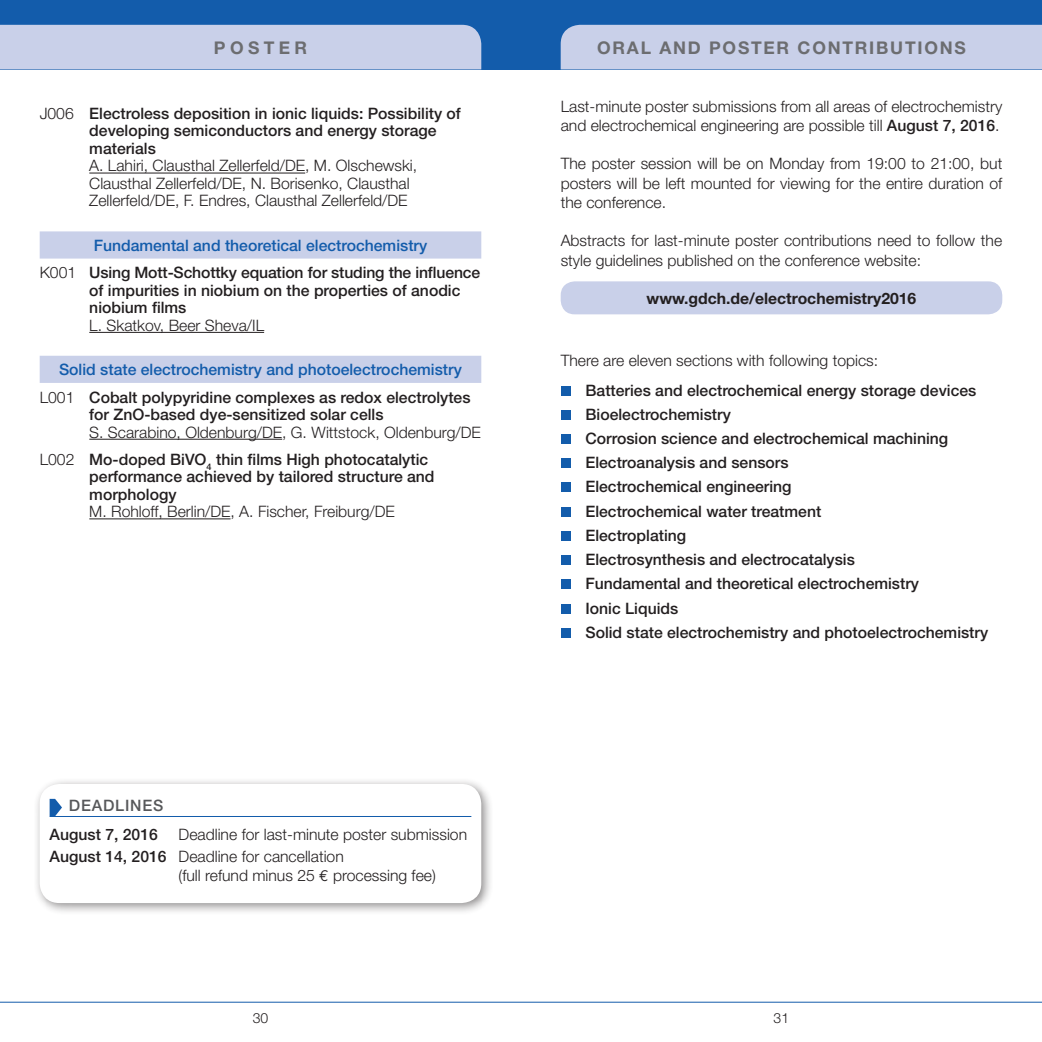
<style>
.page{position:relative;width:1042px;height:1042px;background:#fff}
.page>*{position:absolute;margin:0;border:0;box-sizing:border-box;transform-origin:0 0}
.t1{font:700 17.5px "Helvetica Neue";letter-spacing:.1em;color:#6c6d70}
.t2{font:300 15.75px/19.2px "Helvetica Neue";color:#231f20}
.t3{font:500 15.75px/24.2px "Helvetica Neue";color:#231f20}
.t4{font:500 15.75px/27.1px "Helvetica Neue";color:#135cab}
.t5{font:700 15.75px "Helvetica Neue";color:#231f20}
.t6{font:500 15.75px "Helvetica Neue";letter-spacing:.05em;color:#57585a}
.t7{font:300 14px "Helvetica Neue";color:#231f20}
.s1{font-weight:300}
.s2{color:#135cab}
.s3{font-weight:300;color:#231f20}
.s4{color:#231f20}
.s5{font-weight:500}
.s6{font-family:"Euro Mono";font-weight:400}
</style>
<div class="page">
<div style="left:0;top:0;width:1042px;height:69px;background:#135cab"></div>
<div style="left:0;top:25px;width:481px;height:44px;background:#c9d0e9"></div>
<div style="left:561px;top:25px;width:481px;height:44px;background:#c9d0e9"></div>
<hr style="left:0;top:1002px;width:521px;height:1px;background:#135cab">
<hr style="left:521px;top:1002px;width:521px;height:1px;background:#135cab">
<svg style="left:40px;top:231px;width:441px;height:152px"></svg>
<hr style="left:89px;top:173px;width:216px;height:1px;background:#231f20">
<hr style="left:89px;top:332px;width:175px;height:1px;background:#231f20">
<hr style="left:89px;top:439px;width:193px;height:1px;background:#231f20">
<hr style="left:89px;top:518px;width:141px;height:1px;background:#231f20">
<div style="left:561px;top:281px;width:441px;height:33px;background:#c9d0e9;border-radius:14px"></div>
<div style="left:561px;top:386px;width:9px;height:9px;background:#135cab"></div>
<div style="left:561px;top:410px;width:9px;height:10px;background:#135cab"></div>
<div style="left:561px;top:434px;width:9px;height:10px;background:#135cab"></div>
<div style="left:561px;top:458px;width:9px;height:10px;background:#135cab"></div>
<div style="left:561px;top:482px;width:9px;height:10px;background:#135cab"></div>
<div style="left:561px;top:507px;width:9px;height:10px;background:#135cab"></div>
<div style="left:561px;top:531px;width:9px;height:10px;background:#135cab"></div>
<div style="left:561px;top:555px;width:9px;height:10px;background:#135cab"></div>
<div style="left:561px;top:579px;width:9px;height:10px;background:#135cab"></div>
<div style="left:561px;top:603px;width:9px;height:10px;background:#135cab"></div>
<div style="left:561px;top:628px;width:9px;height:10px;background:#135cab"></div>
<div style="left:33px;top:777px;width:460px;height:138px;background:#231f20;opacity:.5"></div>
<div style="left:40px;top:784px;width:441px;height:119px;background:#fff;border-radius:20px"></div>
<hr style="left:50px;top:816px;width:421px;height:1px;background:#135cab">
<svg style="left:50px;top:799px;width:12px;height:17px"></svg>
<p class="t1" style="left:214px;top:37px;width:95px">POSTER</p>
<p class="t3" style="left:89px;top:104px;width:373px;line-height:17.5px;text-indent:-50px"><span class="s1">J006</span> Electroless deposition in ionic liquids: Possibility of developing semiconductors and energy storage materials</p>
<p class="t2" style="left:89px;top:157px;width:329px;line-height:17.5px">A. Lahiri, Clausthal Zellerfeld/DE, M. Olschewski,<br>Clausthal Zellerfeld/DE, N. Borisenko, Clausthal<br>Zellerfeld/DE, F. Endres, Clausthal Zellerfeld/DE</p>
<p class="t3" style="left:40px;top:232px;width:442px;line-height:27.1px;text-align:center"><span class="s2">Fundamental and theoretical electrochemistry<br></span><span class="s1">K001</span> Using Mott-Schottky equation for studing the influence</p>
<p class="t3" style="left:89px;top:281px;width:373px;line-height:17.5px">of impurities in niobium on the properties of anodic niobium films</p>
<p class="t2" style="left:89px;top:315px;width:176px">L. Skatkov, Beer Sheva/IL</p>
<p class="t4" style="left:40px;top:356px;width:432px;text-indent:19px">Solid state electrochemistry and photoelectrochemistry<br><span class="s3">L001</span> <span class="s4">Cobalt polypyridine complexes as redox electrolytes</span></p>
<p class="t3" style="left:89px;top:402px;width:296px">for ZnO-based dye-sensitized solar cells</p>
<p class="t2" style="left:40px;top:418px;width:443px;line-height:27.1px;text-indent:50px">S. Scarabino, Oldenburg/DE, G. Wittstock, Oldenburg/DE<br>L002 <span class="s5">Mo-doped BiVO</span><sub>4</sub> <span class="s5">thin films High photocatalytic</span></p>
<p class="t3" style="left:89px;top:468px;width:347px;line-height:17.5px">performance achieved by tailored structure and morphology</p>
<p class="t2" style="left:89px;top:502px;width:307px">M. Rohloff, Berlin/DE, A. Fischer, Freiburg/DE</p>
<p class="t6" style="left:69px;top:796px;width:96px">DEADLINES</p>
<p class="t3" style="left:50px;top:822px;width:110px">August 7, 2016</p>
<p class="t2" style="left:50px;top:823px;width:419px;line-height:21.7px;text-indent:129px">Deadline for last-minute poster submission<br><span class="s5">August 14, 2016</span> Deadline for cancellation</p>
<p class="t2" style="left:179px;top:866px;width:259px">(full refund minus 25 <span class="s6">€</span> processing fee)</p>
<p class="t1" style="left:597px;top:37px;width:370px">ORAL AND POSTER CONTRIBUTIONS</p>
<p class="t2" style="left:561px;top:96px;width:443px">Last-minute poster submissions from all areas of electrochemistry and electrochemical engineering are possible till <span class="s5">August 7, 2016</span>.</p>
<p class="t2" style="left:561px;top:154px;width:443px;text-align:justify">The poster session will be on Monday from 19:00 to 21:00, but posters will be left mounted for viewing for the entire duration of the conference.</p>
<p class="t2" style="left:561px;top:231px;width:443px">Abstracts for last-minute poster contributions need to follow the style guidelines published on the conference website:</p>
<p class="t5" style="left:646px;top:289px;width:271px">www.gdch.de/electrochemistry2016</p>
<p class="t2" style="left:561px;top:351px;width:319px">There are eleven sections with following topics:</p>
<p class="t3" style="left:585px;top:378px;width:404px">Batteries and electrochemical energy storage devices Bioelectrochemistry<br>Corrosion science and electrochemical machining Electroanalysis and sensors<br>Electrochemical engineering<br>Electrochemical water treatment<br>Electroplating<br>Electrosynthesis and electrocatalysis<br>Fundamental and theoretical electrochemistry<br>Ionic Liquids<br>Solid state electrochemistry and photoelectrochemistry</p>
<p class="t7" style="left:253px;top:1010px;width:17px">30</p>
<p class="t7" style="left:773px;top:1010px;width:17px">31</p>
</div>
